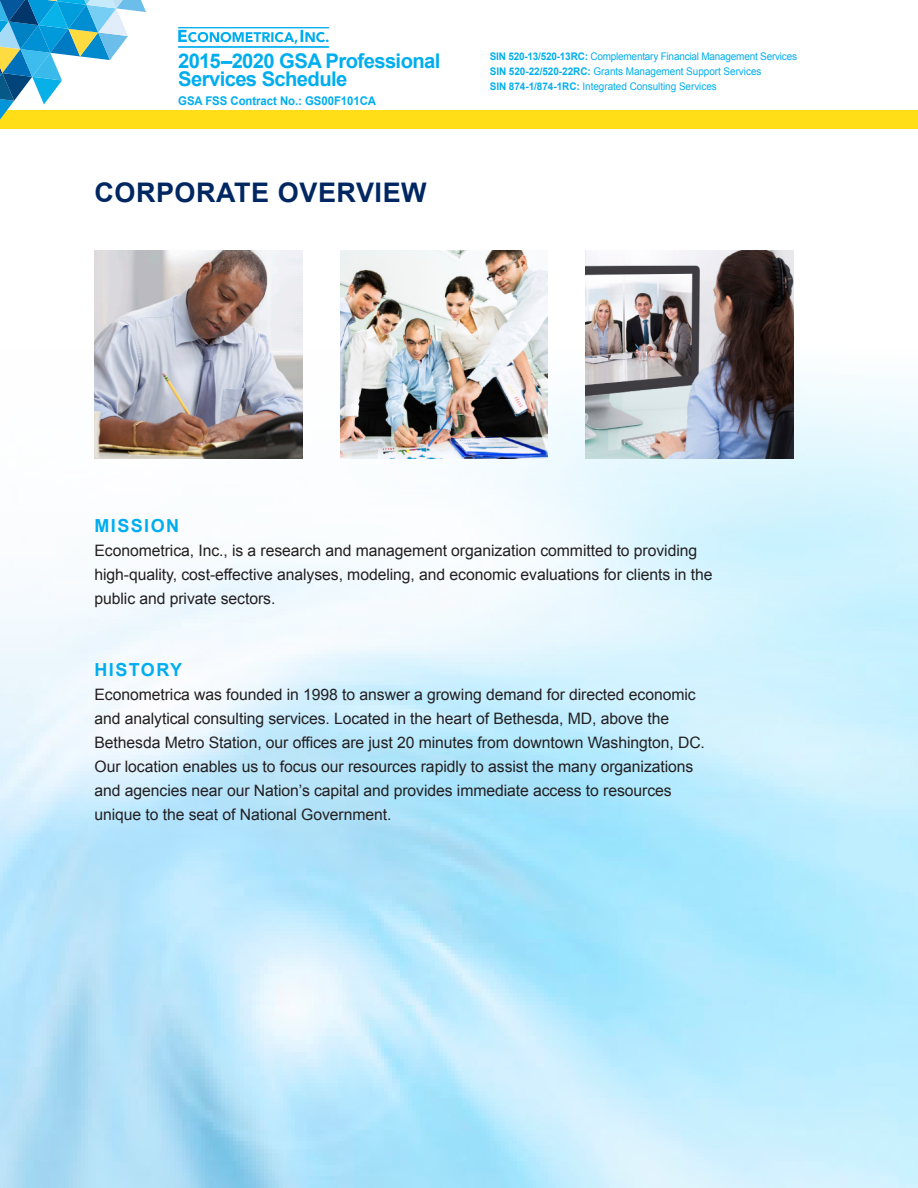
<style>
.page{position:relative;width:918px;height:1188px;background:#fff}
.page>*{position:absolute;margin:0;border:0;box-sizing:border-box;transform-origin:0 0}
.Subheads{font:700 27px "Arial";letter-spacing:.02em;color:#002762}
.t1{font:700 20.25px/18px "Arial";letter-spacing:-.03em;color:#00aeef}
.Subheads-2{font:700 18px "Arial";letter-spacing:.08em;color:#00aeef}
.Body{font:15.75px/24px "Arial";letter-spacing:-.005em;color:#231f20}
.t2{font:700 12px "Arial";letter-spacing:-.005em;color:#00aeef;scale:.95 1}
.t3{font:10.5px/15px "Arial";letter-spacing:-.005em;color:#00aeef;scale:.95 1}
.s1{font-weight:700}
</style>
<div class="page">
<svg style="left:178px;top:30px;width:151px;height:14px"></svg>
<hr style="left:178px;top:46px;width:151px;height:2px;background:#00aeef">
<hr style="left:178px;top:27px;width:151px;height:1px;background:#00aeef">
<div style="left:0;top:111px;width:918px;height:18px;background:#ffdd17"></div>
<svg style="left:0;top:0;width:146px;height:120px"></svg>
<img style="left:0;top:250px;width:918px;height:938px">
<img style="left:94px;top:251px;width:208px;height:208px">
<img style="left:586px;top:251px;width:207px;height:208px">
<img style="left:340px;top:251px;width:208px;height:208px">
<p class="t1" style="left:178px;top:52px;width:264px">2015–2020 GSA Professional<br>Services Schedule</p>
<p class="t2" style="left:178px;top:94px;width:210px">GSA FSS Contract No.: GS00F101CA</p>
<p class="Subheads" style="left:94px;top:177px;width:334px">CORPORATE OVERVIEW</p>
<p class="t3" style="left:490px;top:49px;width:325px"><span class="s1">SIN 520-13/520-13RC:</span> Complementary Financial Management Services<br><span class="s1">SIN 520-22/520-22RC:</span> Grants Management Support Services<br><span class="s1">SIN 874-1/874-1RC:</span> Integrated Consulting Services</p>
<p class="Subheads-2" style="left:94px;top:515px;width:86px">MISSION</p>
<p class="Body" style="left:94px;top:538px;width:620px">Econometrica, Inc., is a research and management organization committed to providing high-quality, cost-effective analyses, modeling, and economic evaluations for clients in the public and private sectors.</p>
<p class="Subheads-2" style="left:94px;top:659px;width:89px">HISTORY</p>
<p class="Body" style="left:94px;top:682px;width:612px">Econometrica was founded in 1998 to answer a growing demand for directed economic and analytical consulting services. Located in the heart of Bethesda, MD, above the Bethesda Metro Station, our offices are just 20 minutes from downtown Washington, DC.<br>Our location enables us to focus our resources rapidly to assist the many organizations and agencies near our Nation’s capital and provides immediate access to resources unique to the seat of National Government.</p>
</div>
